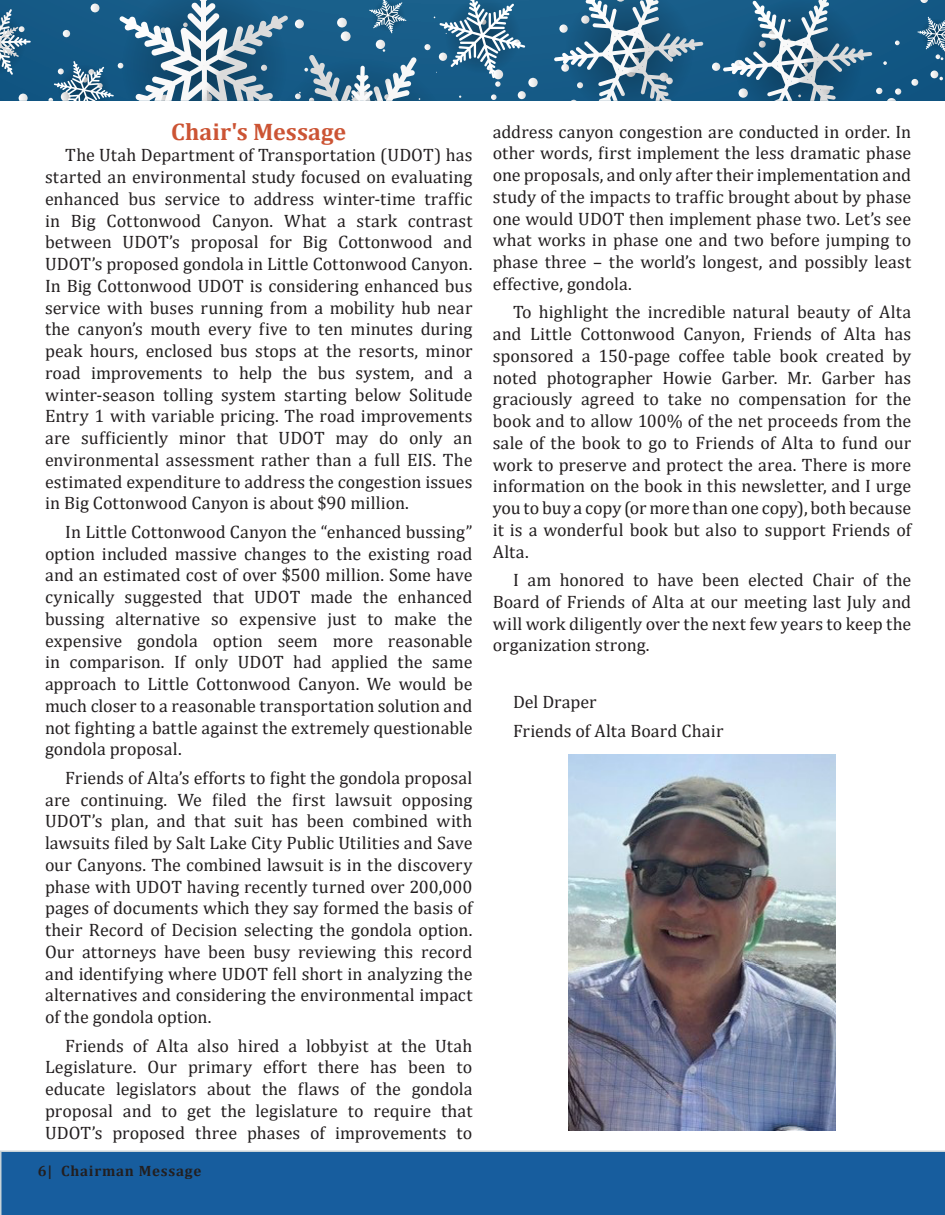
<style>
.page{position:relative;width:945px;height:1215px;background:#fff}
.page>*{position:absolute;margin:0;border:0;box-sizing:border-box;transform-origin:0 0}
.Titles_-_Muti_Article{font:700 24px "Cambria";letter-spacing:.005em;color:#cc5434}
.FOA_Newsletter_Muti_Articles_One_Text_Bo{font:18px/21.8px "Cambria";color:#231f20;text-align:justify}
.t1{font:700 15px "Cambria";letter-spacing:.05em;color:#231f20}
</style>
<div class="page">
<div style="left:0;top:1150px;width:945px;height:65px;background:#175d9e"></div>
<div style="left:0;top:0;width:945px;height:101px;background:#135783"></div>
<svg style="left:920px;top:0;width:8px;height:3px"></svg>
<svg style="left:911px;top:79px;width:7px;height:7px"></svg>
<svg style="left:931px;top:71px;width:12px;height:10px"></svg>
<svg style="left:917px;top:16px;width:28px;height:44px"></svg>
<svg style="left:712px;top:0;width:189px;height:101px"></svg>
<svg style="left:0;top:0;width:704px;height:101px"></svg>
<img style="left:568px;top:755px;width:268px;height:375px">
<p class="Titles_-_Muti_Article" style="left:171px;top:114px;width:177px">Chair's Message</p>
<p class="FOA_Newsletter_Muti_Articles_One_Text_Bo" style="left:45px;top:144px;width:429px;text-indent:20px">The Utah Department of Transportation (UDOT) has started an environmental study focused on evaluating enhanced bus service to address winter-time traffic in Big Cottonwood Canyon. What a stark contrast between UDOT’s proposal for Big Cottonwood and UDOT’s proposed gondola in Little Cottonwood Canyon.<br>In Big Cottonwood UDOT is considering enhanced bus service with buses running from a mobility hub near the canyon’s mouth every five to ten minutes during peak hours, enclosed bus stops at the resorts, minor road improvements to help the bus system, and a winter-season tolling system starting below Solitude Entry 1 with variable pricing. The road improvements are sufficiently minor that UDOT may do only an environmental assessment rather than a full EIS. The estimated expenditure to address the congestion issues in Big Cottonwood Canyon is about $90 million.</p>
<p class="FOA_Newsletter_Muti_Articles_One_Text_Bo" style="left:45px;top:521px;width:429px;text-indent:20px">In Little Cottonwood Canyon the “enhanced bussing” option included massive changes to the existing road and an estimated cost of over $500 million. Some have cynically suggested that UDOT made the enhanced bussing alternative so expensive just to make the expensive gondola option seem more reasonable in comparison. If only UDOT had applied the same approach to Little Cottonwood Canyon. We would be much closer to a reasonable transportation solution and not fighting a battle against the extremely questionable gondola proposal.</p>
<p class="FOA_Newsletter_Muti_Articles_One_Text_Bo" style="left:45px;top:767px;width:429px;text-indent:20px">Friends of Alta’s efforts to fight the gondola proposal are continuing. We filed the first lawsuit opposing UDOT’s plan, and that suit has been combined with lawsuits filed by Salt Lake City Public Utilities and Save our Canyons. The combined lawsuit is in the discovery phase with UDOT having recently turned over 200,000 pages of documents which they say formed the basis of their Record of Decision selecting the gondola option.<br>Our attorneys have been busy reviewing this record and identifying where UDOT fell short in analyzing the alternatives and considering the environmental impact of the gondola option.</p>
<p class="FOA_Newsletter_Muti_Articles_One_Text_Bo" style="left:45px;top:1034px;width:429px;text-indent:20px">Friends of Alta also hired a lobbyist at the Utah Legislature. Our primary effort there has been to educate legislators about the flaws of the gondola proposal and to get the legislature to require that UDOT’s proposed three phases of improvements to</p>
<p class="t1" style="left:38px;top:1161px;width:165px">6| Chairman Message</p>
<p class="FOA_Newsletter_Muti_Articles_One_Text_Bo" style="left:493px;top:120px;width:420px">address canyon congestion are conducted in order. In other words, first implement the less dramatic phase one proposals, and only after their implementation and study of the impacts to traffic brought about by phase one would UDOT then implement phase two. Let’s see what works in phase one and two before jumping to phase three – the world’s longest, and possibly least effective, gondola.</p>
<p class="FOA_Newsletter_Muti_Articles_One_Text_Bo" style="left:493px;top:301px;width:420px;text-indent:20px">To highlight the incredible natural beauty of Alta and Little Cottonwood Canyon, Friends of Alta has sponsored a 150-page coffee table book created by noted photographer Howie Garber. Mr. Garber has graciously agreed to take no compensation for the book and to allow 100% of the net proceeds from the sale of the book to go to Friends of Alta to fund our work to preserve and protect the area. There is more information on the book in this newsletter, and I urge you to buy a copy (or more than one copy), both because it is a wonderful book but also to support Friends of Alta.</p>
<p class="FOA_Newsletter_Muti_Articles_One_Text_Bo" style="left:493px;top:569px;width:420px;text-indent:20px">I am honored to have been elected Chair of the Board of Friends of Alta at our meeting last July and will work diligently over the next few years to keep the organization strong.</p>
<p class="FOA_Newsletter_Muti_Articles_One_Text_Bo" style="left:513px;top:691px;width:85px">Del Draper</p>
<p class="FOA_Newsletter_Muti_Articles_One_Text_Bo" style="left:513px;top:720px;width:212px">Friends of Alta Board Chair</p>
</div>
